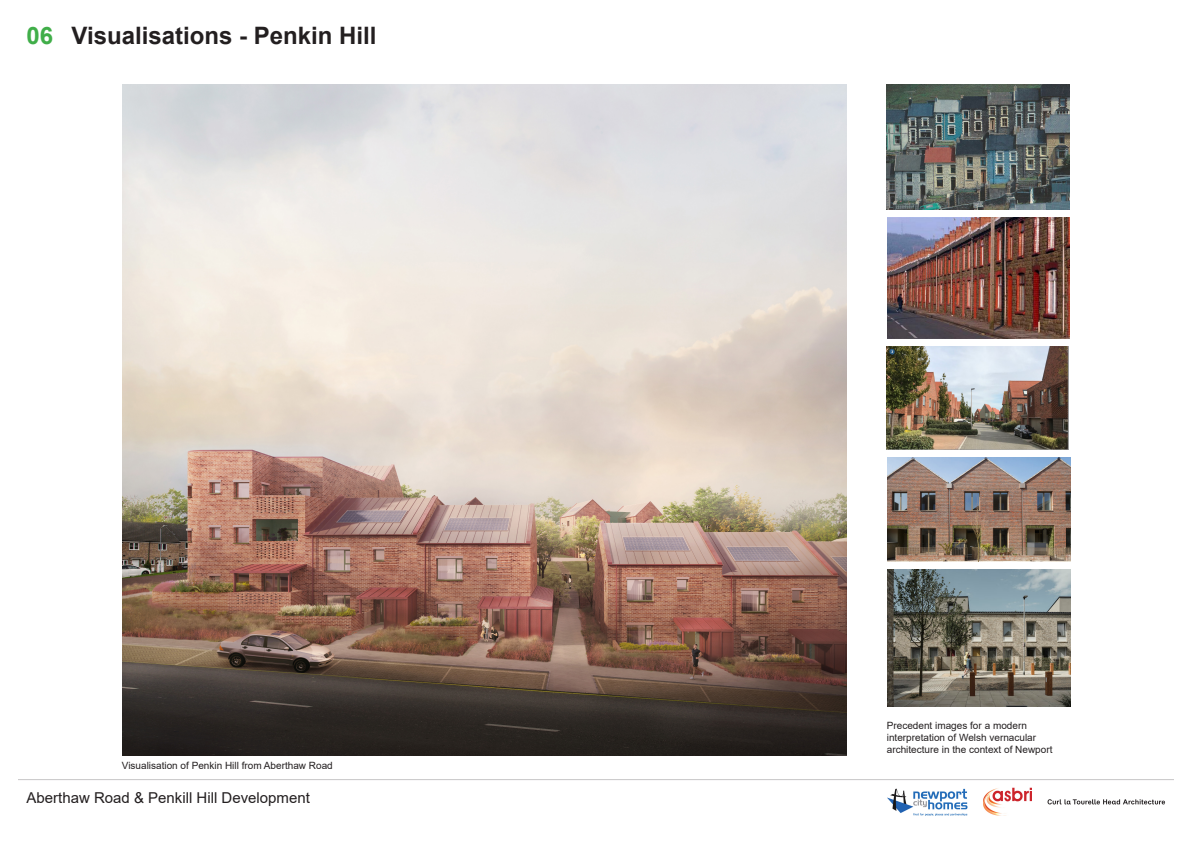
<style>
.page{position:relative;width:1192px;height:842px;background:#fff}
.page>*{position:absolute;margin:0;border:0;box-sizing:border-box;transform-origin:0 0}
.t1{font:700 24px "Arial";color:#231f20}
.t2{font:700 24px "Arial";color:#40ae49}
.t3{font:15px "Arial";color:#231f20}
.t4{font:10px/12px "Arial";color:#231f20}
</style>
<div class="page">
<hr style="left:18px;top:779px;width:1156px;height:1px;background:#231f20">
<img style="left:887px;top:788px;width:81px;height:28px">
<img style="left:983px;top:788px;width:49px;height:28px">
<svg style="left:1048px;top:799px;width:117px;height:5px"></svg>
<img style="left:123px;top:85px;width:723px;height:670px">
<img style="left:887px;top:458px;width:183px;height:103px">
<img style="left:887px;top:346px;width:182px;height:104px">
<img style="left:887px;top:85px;width:182px;height:124px">
<img style="left:887px;top:217px;width:182px;height:121px">
<img style="left:887px;top:569px;width:183px;height:138px">
<p class="t2" style="left:27px;top:19px;width:28px">06</p>
<p class="t1" style="left:72px;top:19px;width:307px">Visualisations - Penkin Hill</p>
<p class="t4" style="left:122px;top:759px;width:213px">Visualisation of Penkin Hill from Aberthaw Road</p>
<h2 class="t3" style="left:27px;top:788px;width:285px">Aberthaw Road &amp; Penkill Hill Development</h2>
<p class="t4" style="left:887px;top:719px;width:167px">Precedent images for a modern interpretation of Welsh vernacular architecture in the context of Newport</p>
</div>
